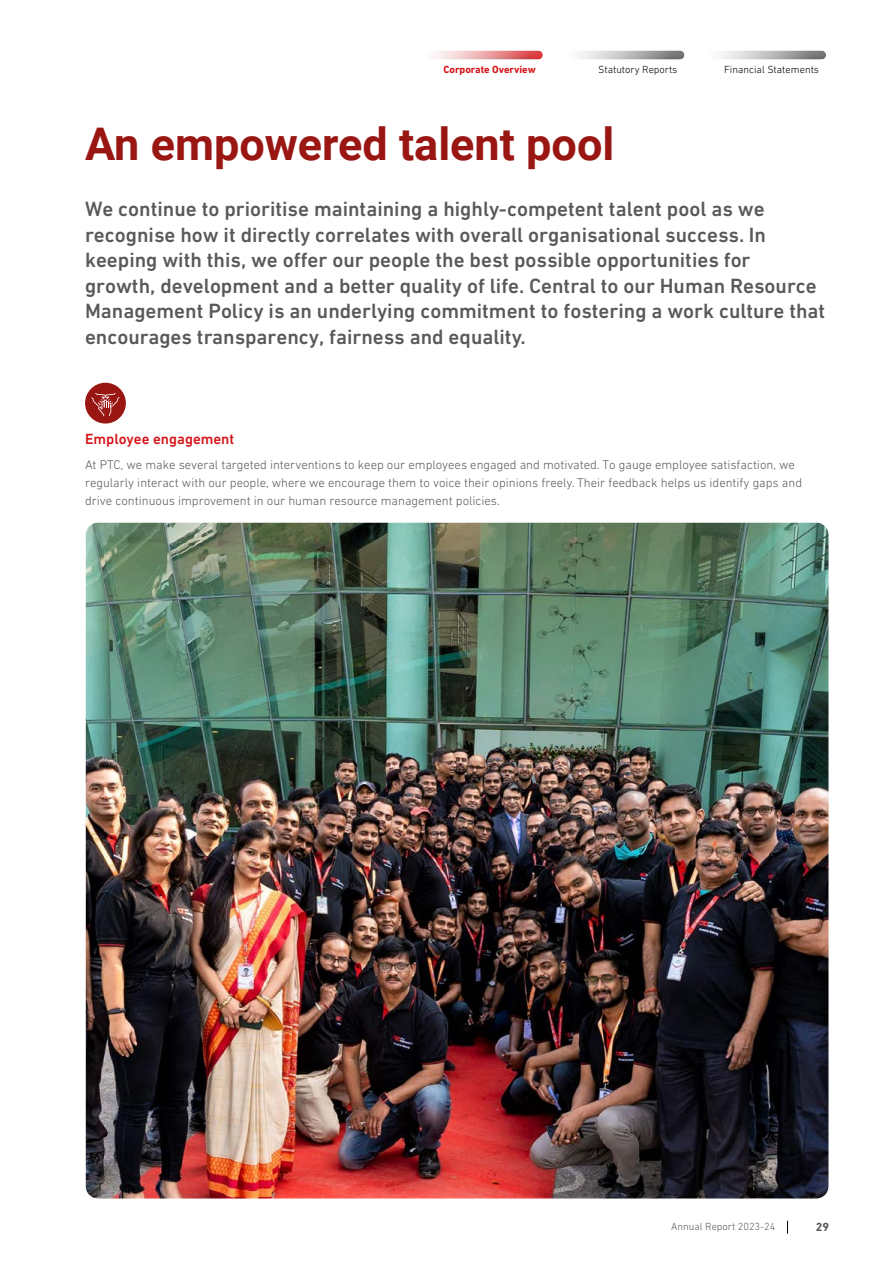
<style>
.page{position:relative;width:893px;height:1263px;background:#fff}
.page>*{position:absolute;margin:0;border:0;box-sizing:border-box;transform-origin:0 0}
.t1{font:700 45px "Roboto";color:#991613}
.t2{font:500 21px/25.5px "DIN Next CYR";color:#59595b}
.t3{font:500 15px "DIN Next CYR";color:#d51317}
.t4{font:300 12.75px/18px "DIN Next CYR";color:#59595b}
.t5{font:700 12px "DIN Next CYR";color:#59595b}
.t6{font:300 10.5px "DIN Next CYR";color:#000}
.t7{font:300 10.5px "DIN Next CYR";color:#59595b}
.t8{font:700 10.5px "DIN Next CYR";color:#d51317}
</style>
<div class="page">
<div style="left:85px;top:383px;width:41px;height:40px;background:#991613;border-radius:50%"></div>
<img style="left:87px;top:524px;width:742px;height:675px">
<svg style="left:91px;top:393px;width:29px;height:23px"></svg>
<svg style="left:787px;top:1221px;width:1px;height:13px"></svg>
<div style="left:424px;top:43px;width:126px;height:30px;background:#000;opacity:.38"></div>
<div style="left:566px;top:43px;width:126px;height:30px;background:#000;opacity:.38"></div>
<div style="left:708px;top:43px;width:126px;height:30px;background:#000;opacity:.38"></div>
<p class="t8" style="left:443px;top:64px;width:94px">Corporate Overview</p>
<p class="t6" style="left:598px;top:64px;width:81px">Statutory Reports</p>
<p class="t6" style="left:724px;top:64px;width:96px">Financial Statements</p>
<h1 class="t1" style="left:85px;top:112px;width:531px">An empowered talent pool</h1>
<p class="t2" style="left:85px;top:196px;width:742px">We continue to prioritise maintaining a highly-competent talent pool as we recognise how it directly correlates with overall organisational success. In keeping with this, we offer our people the best possible opportunities for growth, development and a better quality of life. Central to our Human Resource Management Policy is an underlying commitment to fostering a work culture that encourages transparency, fairness and equality.</p>
<p class="t3" style="left:85px;top:431px;width:151px">Employee engagement</p>
<p class="t4" style="left:85px;top:455px;width:719px">At PTC, we make several targeted interventions to keep our employees engaged and motivated. To gauge employee satisfaction, we regularly interact with our people, where we encourage them to voice their opinions freely. Their feedback helps us identify gaps and drive continuous improvement in our human resource management policies.</p>
<p class="t7" style="left:671px;top:1220px;width:106px">Annual Report 2023-24</p>
<p class="t5" style="left:816px;top:1219px;width:15px">29</p>
</div>
